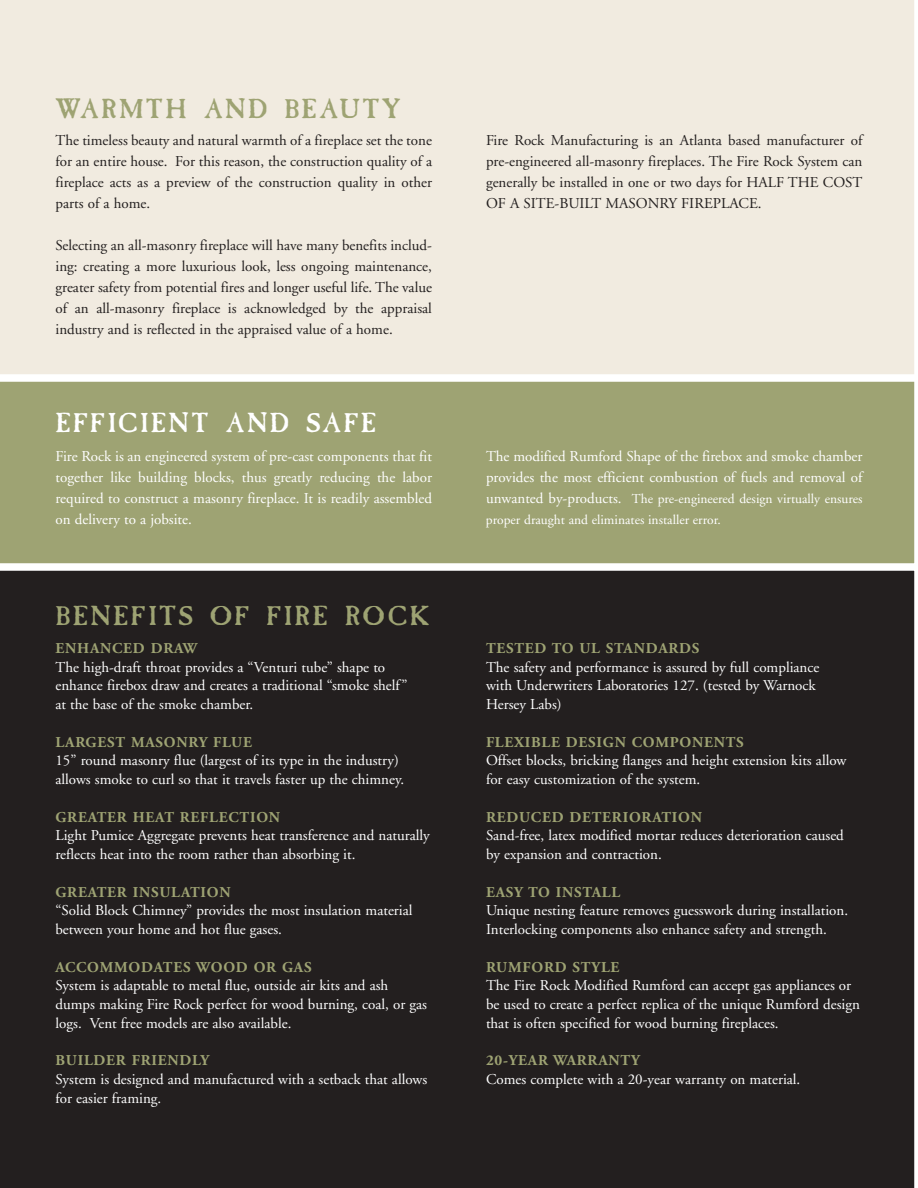
<style>
.page{position:relative;width:918px;height:1188px;background:#fff}
.page>*{position:absolute;margin:0;border:0;box-sizing:border-box;transform-origin:0 0}
.t1{font:27px "Caslon Antique VL";letter-spacing:.085em;color:#9ea373}
.t2{font:27px "Caslon Antique VL";letter-spacing:.085em;color:#fff}
.t3{font:15px/18.8px "Adobe Garamond";color:#fff}
.t4{font:15px/21px "Adobe Garamond";color:#231f1f;text-align:justify}
.t5{font:700 15px "Adobe Garamond";letter-spacing:.05em;color:#9ea373}
.t6{font:13.5px/21px "Adobe Garamond";color:#fff}
.s1{font-size:15px}
</style>
<div class="page">
<div style="left:0;top:0;width:918px;height:378px;background:#f1ebe0"></div>
<div style="left:0;top:540px;width:918px;height:648px;background:#231f1f"></div>
<div style="left:0;top:378px;width:918px;height:186px;background:#9ea373"></div>
<div style="left:0;top:374px;width:918px;height:8px;background:#fff"></div>
<div style="left:0;top:563px;width:918px;height:8px;background:#fff"></div>
<svg style="left:914px;top:0;width:4px;height:1188px;background:#f6f6f5"></svg>
<hr style="left:917px;top:567px;width:1px;height:39px;background:#fff">
<h1 class="t1" style="left:56px;top:99px;width:346px">WARMTH AND BEAUTY</h1>
<p class="t4" style="left:56px;top:131px;width:378px">The timeless beauty and natural warmth of a fireplace set the tone for an entire house. For this reason, the construction quality of a fireplace acts as a preview of the construction quality in other parts of a home.</p>
<p class="t4" style="left:56px;top:236px;width:378px">Selecting an all-masonry fireplace will have many benefits includ&shy;ing: creating a more luxurious look, less ongoing maintenance, greater safety from potential fires and longer useful life. The value of an all-masonry fireplace is acknowledged by the appraisal industry and is reflected in the appraised value of a home.</p>
<h1 class="t2" style="left:56px;top:413px;width:322px">EFFICIENT AND SAFE</h1>
<p class="t4" style="left:486px;top:131px;width:378px">Fire Rock Manufacturing is an Atlanta based manufacturer of pre-engineered all-masonry fireplaces. The Fire Rock System can generally be installed in one or two days for HALF THE COST OF A SITE-BUILT MASONRY FIREPLACE.</p>
<p class="t3" style="left:56px;top:447px;width:378px;line-height:21px;text-align:justify">Fire Rock is an engineered system of pre-cast components that fit together like building blocks, thus greatly reducing the labor required to construct a masonry fireplace. It is readily assembled on delivery to a jobsite.</p>
<p class="t3" style="left:486px;top:447px;width:378px;line-height:21px">The modified Rumford Shape of the firebox and smoke chamber provides the most efficient combustion of fuels and removal of</p>
<p class="t6" style="left:486px;top:490px;width:378px"><span class="s1">unwanted by-products.</span> The pre-engineered design virtually ensures proper draught and eliminates installer error.</p>
<h1 class="t1" style="left:56px;top:605px;width:376px">BENEFITS OF FIRE ROCK</h1>
<p class="t5" style="left:56px;top:642px;width:143px">ENHANCED DRAW</p>
<p class="t3" style="left:56px;top:659px;width:354px">The high-draft throat provides a “Venturi tube” shape to enhance firebox draw and creates a traditional “smoke shelf” at the base of the smoke chamber.</p>
<p class="t5" style="left:56px;top:736px;width:198px">LARGEST MASONRY FLUE</p>
<p class="t3" style="left:56px;top:753px;width:350px">15” round masonry flue (largest of its type in the industry) allows smoke to curl so that it travels faster up the chimney.</p>
<p class="t5" style="left:56px;top:811px;width:226px">GREATER HEAT REFLECTION</p>
<p class="t3" style="left:56px;top:828px;width:376px">Light Pumice Aggregate prevents heat transference and naturally reflects heat into the room rather than absorbing it.</p>
<p class="t5" style="left:56px;top:886px;width:177px">GREATER INSULATION</p>
<p class="t3" style="left:56px;top:903px;width:359px">“Solid Block Chimney” provides the most insulation material between your home and hot flue gases.</p>
<p class="t5" style="left:56px;top:961px;width:258px">ACCOMMODATES WOOD OR GAS</p>
<p class="t3" style="left:56px;top:978px;width:373px">System is adaptable to metal flue, outside air kits and ash dumps making Fire Rock perfect for wood burning, coal, or gas logs. Vent free models are also available.</p>
<p class="t5" style="left:56px;top:1055px;width:155px">BUILDER FRIENDLY</p>
<p class="t3" style="left:56px;top:1071px;width:373px">System is designed and manufactured with a setback that allows for easier framing.</p>
<p class="t5" style="left:486px;top:642px;width:215px">TESTED TO UL STANDARDS</p>
<p class="t3" style="left:486px;top:659px;width:335px">The safety and performance is assured by full compliance with Underwriters Laboratories 127. (tested by Warnock<br>Hersey Labs)</p>
<p class="t5" style="left:486px;top:736px;width:259px">FLEXIBLE DESIGN COMPONENTS</p>
<p class="t3" style="left:486px;top:753px;width:362px">Offset blocks, bricking flanges and height extension kits allow for easy customization of the system.</p>
<p class="t5" style="left:486px;top:811px;width:218px">REDUCED DETERIORATION</p>
<p class="t3" style="left:486px;top:828px;width:359px">Sand-free, latex modified mortar reduces deterioration caused by expansion and contraction.</p>
<p class="t5" style="left:486px;top:886px;width:136px">EASY TO INSTALL</p>
<p class="t3" style="left:486px;top:903px;width:364px">Unique nesting feature removes guesswork during installation.<br>Interlocking components also enhance safety and strength.</p>
<p class="t5" style="left:486px;top:961px;width:135px">RUMFORD STYLE</p>
<p class="t3" style="left:486px;top:978px;width:375px">The Fire Rock Modified Rumford can accept gas appliances or be used to create a perfect replica of the unique Rumford design that is often specified for wood burning fireplaces.</p>
<p class="t5" style="left:486px;top:1055px;width:155px">20-YEAR WARRANTY</p>
<p class="t3" style="left:486px;top:1071px;width:316px">Comes complete with a 20-year warranty on material.</p>
</div>
